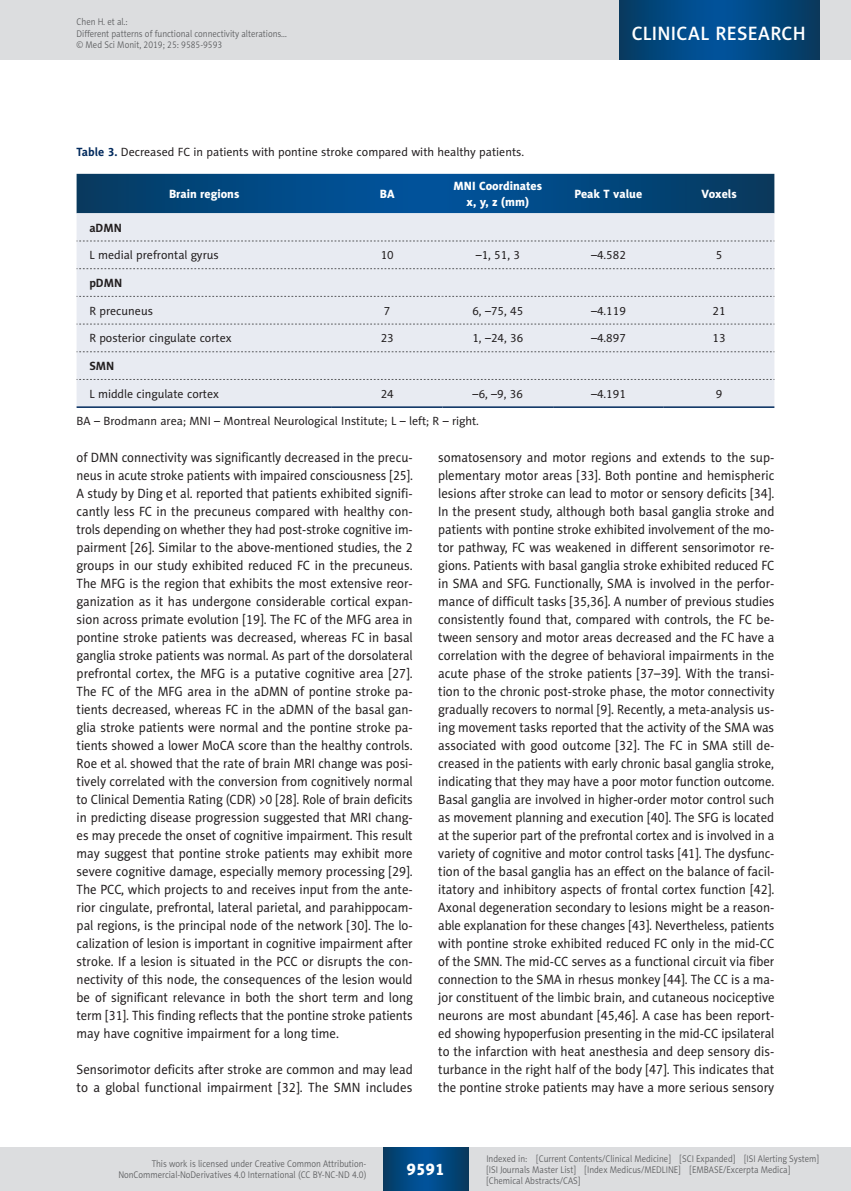
<style>
.page{position:relative;width:851px;height:1191px;background:#fff}
.page>*{position:absolute;margin:0;border:0;box-sizing:border-box;transform-origin:0 0}
.t1{font:19.5px "Naomi Sans EFN Medium";letter-spacing:.015em;color:#fff}
.t2{font:16.5px "Naomi Sans EFN Heavy";color:#fff}
.MSM_Body{font:13.5px/18px "Naomi Sans EFN";color:#231f20;text-align:justify;scale:.95 1}
.MSM_Tabela_zawartosc{font:12px "Naomi Sans EFN";color:#231f20}
.MSM_Tabela_tytul{font:12px "Naomi Sans EFN";color:#231f20}
.MSM_Table_podpis_dol{font:12px "Naomi Sans EFN";color:#231f20}
.MSM_Tabela_Head{font:12px "Naomi Sans EFN Heavy";color:#fff}
.MSM_Tabela_zawartosc-2{font:700 12px "Naomi Sans EFN";color:#231f20}
.t3{font:9.75px/11.2px "Naomi Sans EFN Light";color:#57585a;scale:.9 1}
.s1{font-weight:700;color:#00295c}
</style>
<div class="page">
<svg style="left:77px;top:174px;width:697px;height:39px;background:#02477e"></svg>
<div style="left:77px;top:213px;width:697px;height:193px;background:#e8ebf2"></div>
<svg style="left:77px;top:241px;width:697px;height:1px"></svg>
<svg style="left:77px;top:268px;width:697px;height:1px"></svg>
<svg style="left:77px;top:296px;width:697px;height:1px"></svg>
<svg style="left:77px;top:324px;width:697px;height:1px"></svg>
<svg style="left:77px;top:351px;width:697px;height:1px"></svg>
<svg style="left:77px;top:379px;width:697px;height:1px"></svg>
<hr style="left:77px;top:406px;width:255px;height:2px;background:#00295c">
<hr style="left:332px;top:406px;width:110px;height:2px;background:#00295c">
<hr style="left:442px;top:406px;width:111px;height:2px;background:#00295c">
<hr style="left:553px;top:406px;width:110px;height:2px;background:#00295c">
<hr style="left:663px;top:406px;width:111px;height:2px;background:#00295c">
<div style="left:0;top:1148px;width:850px;height:43px;background:#dcdddf"></div>
<svg style="left:383px;top:1147px;width:85px;height:43px;background:#02477e"></svg>
<div style="left:0;top:0;width:850px;height:60px;background:#dcdddf"></div>
<svg style="left:619px;top:0;width:200px;height:60px;background:#02477e"></svg>
<p class="t3" style="left:77px;top:16px;width:235px">Chen H. et al.:<br>Different patterns of functional connectivity alterations… © Med Sci Monit, 2019; 25: 9585-9593</p>
<h1 class="t1" style="left:631px;top:22px;width:175px">CLINICAL RESEARCH</h1>
<p class="MSM_Tabela_tytul" style="left:77px;top:145px;width:449px"><span class="s1">Table 3.</span> Decreased FC in patients with pontine stroke compared with healthy patients.</p>
<p class="MSM_Tabela_Head" style="left:169px;top:187px;width:72px">Brain regions</p>
<p class="MSM_Tabela_Head" style="left:380px;top:187px;width:16px">BA</p>
<p class="MSM_Tabela_Head" style="left:453px;top:179px;width:90px">MNI Coordinates</p>
<p class="MSM_Tabela_Head" style="left:466px;top:194px;width:64px">x, y, z (mm)</p>
<p class="MSM_Tabela_Head" style="left:574px;top:187px;width:69px">Peak T value</p>
<p class="MSM_Tabela_Head" style="left:701px;top:187px;width:37px">Voxels</p>
<p class="MSM_Tabela_zawartosc-2" style="left:89px;top:220px;width:34px">aDMN</p>
<p class="MSM_Tabela_zawartosc" style="left:89px;top:248px;width:131px">L medial prefrontal gyrus</p>
<p class="MSM_Tabela_zawartosc" style="left:380px;top:248px;width:15px">10</p>
<p class="MSM_Tabela_zawartosc" style="left:475px;top:248px;width:46px">–1, 51, 3</p>
<p class="MSM_Tabela_zawartosc" style="left:591px;top:248px;width:36px">–4.582</p>
<p class="MSM_Tabela_zawartosc" style="left:715px;top:248px;width:8px">5</p>
<p class="MSM_Tabela_zawartosc-2" style="left:89px;top:276px;width:34px">pDMN</p>
<p class="MSM_Tabela_zawartosc" style="left:89px;top:304px;width:65px">R precuneus</p>
<p class="MSM_Tabela_zawartosc" style="left:384px;top:304px;width:8px">7</p>
<p class="MSM_Tabela_zawartosc" style="left:472px;top:304px;width:52px">6, –75, 45</p>
<p class="MSM_Tabela_zawartosc" style="left:591px;top:304px;width:36px">–4.119</p>
<p class="MSM_Tabela_zawartosc" style="left:712px;top:304px;width:15px">21</p>
<p class="MSM_Tabela_zawartosc" style="left:89px;top:331px;width:144px">R posterior cingulate cortex</p>
<p class="MSM_Tabela_zawartosc" style="left:380px;top:331px;width:15px">23</p>
<p class="MSM_Tabela_zawartosc" style="left:472px;top:331px;width:52px">1, –24, 36</p>
<p class="MSM_Tabela_zawartosc" style="left:591px;top:331px;width:36px">–4.897</p>
<p class="MSM_Tabela_zawartosc" style="left:712px;top:331px;width:15px">13</p>
<p class="MSM_Tabela_zawartosc-2" style="left:89px;top:359px;width:26px">SMN</p>
<p class="MSM_Tabela_zawartosc" style="left:89px;top:387px;width:131px">L middle cingulate cortex</p>
<p class="MSM_Tabela_zawartosc" style="left:380px;top:387px;width:15px">24</p>
<p class="MSM_Tabela_zawartosc" style="left:472px;top:387px;width:52px">–6, –9, 36</p>
<p class="MSM_Tabela_zawartosc" style="left:591px;top:387px;width:36px">–4.191</p>
<p class="MSM_Tabela_zawartosc" style="left:715px;top:387px;width:8px">9</p>
<p class="MSM_Table_podpis_dol" style="left:77px;top:414px;width:404px">BA – Brodmann area; MNI – Montreal Neurological Institute; L – left; R – right.</p>
<p class="MSM_Body" style="left:77px;top:448px;width:355px">of DMN connectivity was significantly decreased in the precu&shy;neus in acute stroke patients with impaired consciousness [25].<br>A study by Ding et al. reported that patients exhibited signifi&shy;cantly less FC in the precuneus compared with healthy con&shy;trols depending on whether they had post-stroke cognitive im&shy;pairment [26]. Similar to the above-mentioned studies, the 2 groups in our study exhibited reduced FC in the precuneus.<br>The MFG is the region that exhibits the most extensive reor&shy;ganization as it has undergone considerable cortical expan&shy;sion across primate evolution [19]. The FC of the MFG area in pontine stroke patients was decreased, whereas FC in basal ganglia stroke patients was normal. As part of the dorsolateral prefrontal cortex, the MFG is a putative cognitive area [27].<br>The FC of the MFG area in the aDMN of pontine stroke pa&shy;tients decreased, whereas FC in the aDMN of the basal gan&shy;glia stroke patients were normal and the pontine stroke pa&shy;tients showed a lower MoCA score than the healthy controls.<br>Roe et al. showed that the rate of brain MRI change was posi&shy;tively correlated with the conversion from cognitively normal to Clinical Dementia Rating (CDR) &gt;0 [28]. Role of brain deficits in predicting disease progression suggested that MRI chang&shy;es may precede the onset of cognitive impairment. This result may suggest that pontine stroke patients may exhibit more severe cognitive damage, especially memory processing [29].<br>The PCC, which projects to and receives input from the ante&shy;rior cingulate, prefrontal, lateral parietal, and parahippocam&shy;pal regions, is the principal node of the network [30]. The lo&shy;calization of lesion is important in cognitive impairment after stroke. If a lesion is situated in the PCC or disrupts the con&shy;nectivity of this node, the consequences of the lesion would be of significant relevance in both the short term and long term [31]. This finding reflects that the pontine stroke patients may have cognitive impairment for a long time.</p>
<p class="MSM_Body" style="left:77px;top:1060px;width:355px">Sensorimotor deficits after stroke are common and may lead to a global functional impairment [32]. The SMN includes</p>
<p class="MSM_Body" style="left:438px;top:448px;width:355px">somatosensory and motor regions and extends to the sup&shy;plementary motor areas [33]. Both pontine and hemispheric lesions after stroke can lead to motor or sensory deficits [34].<br>In the present study, although both basal ganglia stroke and patients with pontine stroke exhibited involvement of the mo&shy;tor pathway, FC was weakened in different sensorimotor re&shy;gions. Patients with basal ganglia stroke exhibited reduced FC in SMA and SFG. Functionally, SMA is involved in the perfor&shy;mance of difficult tasks [35,36]. A number of previous studies consistently found that, compared with controls, the FC be&shy;tween sensory and motor areas decreased and the FC have a correlation with the degree of behavioral impairments in the acute phase of the stroke patients [37–39]. With the transi&shy;tion to the chronic post-stroke phase, the motor connectivity gradually recovers to normal [9]. Recently, a meta-analysis us&shy;ing movement tasks reported that the activity of the SMA was associated with good outcome [32]. The FC in SMA still de&shy;creased in the patients with early chronic basal ganglia stroke, indicating that they may have a poor motor function outcome.<br>Basal ganglia are involved in higher-order motor control such as movement planning and execution [40]. The SFG is located at the superior part of the prefrontal cortex and is involved in a variety of cognitive and motor control tasks [41]. The dysfunc&shy;tion of the basal ganglia has an effect on the balance of facil&shy;itatory and inhibitory aspects of frontal cortex function [42].<br>Axonal degeneration secondary to lesions might be a reason&shy;able explanation for these changes [43]. Nevertheless, patients with pontine stroke exhibited reduced FC only in the mid-CC of the SMN. The mid-CC serves as a functional circuit via fiber connection to the SMA in rhesus monkey [44]. The CC is a ma&shy;jor constituent of the limbic brain, and cutaneous nociceptive neurons are most abundant [45,46]. A case has been report&shy;ed showing hypoperfusion presenting in the mid-CC ipsilateral to the infarction with heat anesthesia and deep sensory dis&shy;turbance in the right half of the body [47]. This indicates that the pontine stroke patients may have a more serious sensory</p>
<p class="t3" style="left:118px;top:1158px;width:277px;text-align:right">This work is licensed under Creative Common Attribution-<br>NonCommercial-NoDerivatives 4.0 International (CC BY-NC-ND 4.0)</p>
<p class="t2" style="left:406px;top:1159px;width:40px">9591</p>
<p class="t3" style="left:486px;top:1152px;width:371px">Indexed in: [Current Contents/Clinical Medicine] [SCI Expanded] [ISI Alerting System] [ISI Journals Master List] [Index Medicus/MEDLINE] [EMBASE/Excerpta Medica] [Chemical Abstracts/CAS]</p>
</div>
